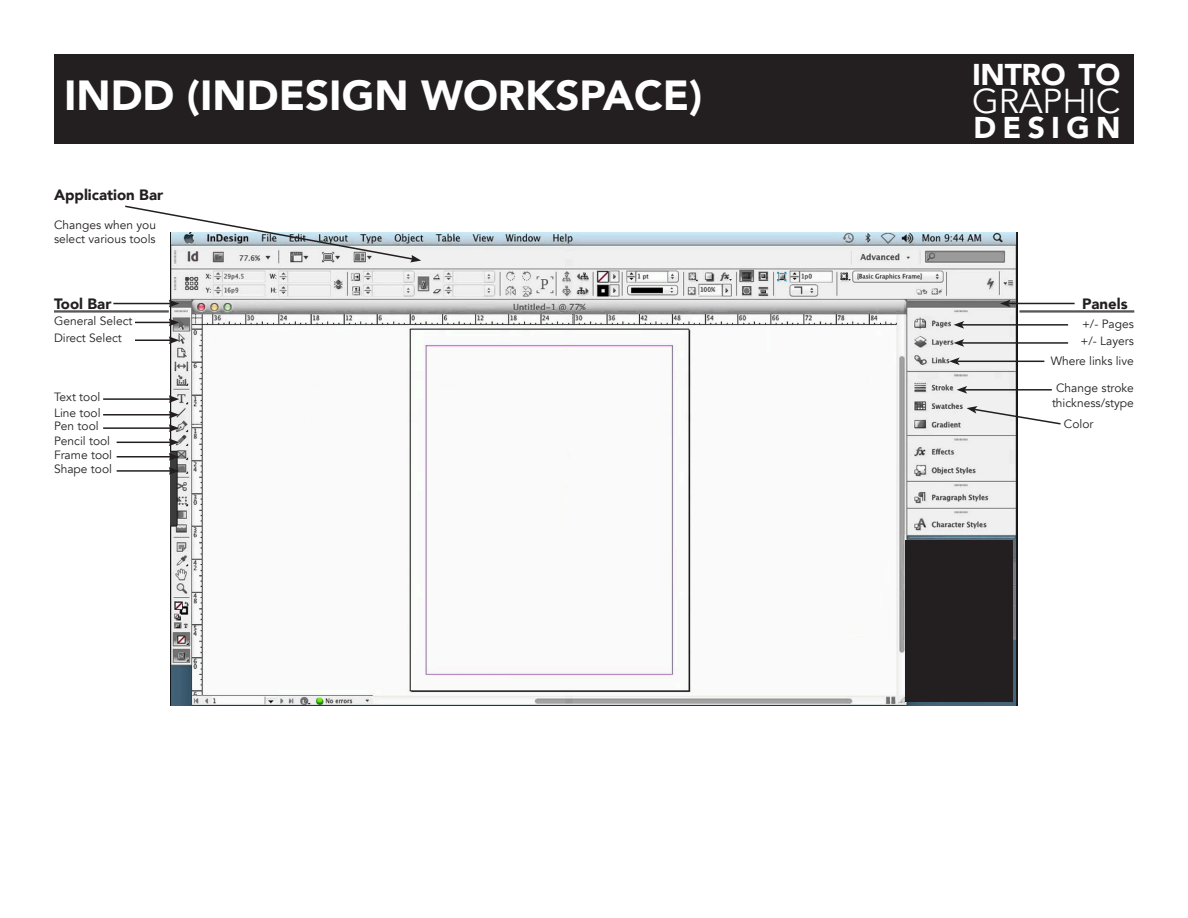
<style>
.page{position:relative;width:1188px;height:918px;background:#fff}
.page>*{position:absolute;margin:0;border:0;box-sizing:border-box;transform-origin:0 0}
.t1{font:900 42px "Avenir";color:#fff}
.t2{font:34.5px "Avenir";letter-spacing:-.005em;color:#fff}
.t3{font:900 30px "Avenir";letter-spacing:.1em;color:#fff}
.t4{font:900 15px "Avenir";color:#231f20}
.t5{font:12px/14.4px "Avenir";color:#231f20;text-align:center}
</style>
<div class="page">
<div style="left:54px;top:54px;width:1080px;height:89px;background:#231f20"></div>
<img style="left:171px;top:233px;width:846px;height:473px">
<div style="left:905px;top:540px;width:108px;height:162px;background:#231f20"></div>
<hr style="left:113px;top:303px;width:58px;height:1px;background:#231f20">
<svg style="left:169px;top:300px;width:10px;height:7px"></svg>
<hr style="left:135px;top:322px;width:36px;height:1px;background:#231f20">
<svg style="left:169px;top:319px;width:10px;height:7px"></svg>
<hr style="left:135px;top:339px;width:36px;height:2px;background:#231f20">
<svg style="left:169px;top:336px;width:10px;height:8px"></svg>
<hr style="left:103px;top:398px;width:68px;height:2px;background:#231f20">
<svg style="left:169px;top:395px;width:10px;height:8px"></svg>
<hr style="left:103px;top:427px;width:68px;height:2px;background:#231f20">
<hr style="left:117px;top:456px;width:54px;height:2px;background:#231f20">
<svg style="left:169px;top:453px;width:10px;height:8px"></svg>
<hr style="left:103px;top:414px;width:68px;height:2px;background:#231f20">
<svg style="left:169px;top:411px;width:10px;height:21px"></svg>
<hr style="left:117px;top:442px;width:54px;height:1px;background:#231f20">
<svg style="left:169px;top:438px;width:10px;height:8px"></svg>
<hr style="left:117px;top:470px;width:54px;height:2px;background:#231f20">
<svg style="left:169px;top:467px;width:10px;height:8px"></svg>
<hr style="left:54px;top:311px;width:115px;height:1px;background:#231f20">
<hr style="left:54px;top:312px;width:115px;height:1px;background:#231f20">
<hr style="left:1020px;top:311px;width:114px;height:1px;background:#231f20">
<hr style="left:1020px;top:312px;width:114px;height:1px;background:#231f20">
<hr style="left:1008px;top:303px;width:67px;height:1px;background:#231f20">
<svg style="left:1000px;top:300px;width:11px;height:7px"></svg>
<hr style="left:962px;top:324px;width:106px;height:2px;background:#231f20">
<svg style="left:954px;top:321px;width:10px;height:8px"></svg>
<hr style="left:962px;top:342px;width:106px;height:2px;background:#231f20">
<svg style="left:954px;top:339px;width:10px;height:8px"></svg>
<hr style="left:957px;top:361px;width:87px;height:1px;background:#231f20">
<svg style="left:949px;top:357px;width:11px;height:8px"></svg>
<hr style="left:965px;top:389px;width:87px;height:2px;background:#231f20">
<svg style="left:957px;top:386px;width:10px;height:8px"></svg>
<svg style="left:967px;top:406px;width:94px;height:20px"></svg>
<svg style="left:125px;top:205px;width:296px;height:57px"></svg>
<p class="t1" style="left:64px;top:60px;width:640px">INDD (INDESIGN WORKSPACE)</p>
<p class="t4" style="left:54px;top:182px;width:111px">Application Bar</p>
<p class="t5" style="left:54px;top:218px;width:104px">Changes when you</p>
<p class="t5" style="left:54px;top:232px;width:103px">select various tools</p>
<p class="t4" style="left:54px;top:291px;width:59px">Tool Bar</p>
<p class="t3" style="left:972px;top:49px;width:150px">INTRO TO</p>
<p class="t3" style="left:974px;top:102px;width:148px">DESIGN</p>
<p class="t2" style="left:972px;top:81px;width:150px">GRAPHIC</p>
<p class="t4" style="left:1082px;top:291px;width:47px">Panels</p>
<p class="t5" style="left:54px;top:314px;width:80px">General Select</p>
<p class="t5" style="left:1082px;top:317px;width:53px">+/- Pages</p>
<p class="t5" style="left:54px;top:331px;width:69px">Direct Select</p>
<p class="t5" style="left:1080px;top:334px;width:55px">+/- Layers</p>
<p class="t5" style="left:1051px;top:354px;width:85px">Where links live</p>
<p class="t5" style="left:54px;top:390px;width:48px">Text tool</p>
<p class="t5" style="left:1052px;top:381px;width:83px">Change stroke thickness/stype</p>
<p class="t5" style="left:54px;top:419px;width:46px">Pen tool</p>
<p class="t5" style="left:54px;top:448px;width:60px">Frame tool</p>
<p class="t5" style="left:54px;top:406px;width:48px">Line tool</p>
<p class="t5" style="left:1064px;top:417px;width:31px">Color</p>
<p class="t5" style="left:54px;top:433px;width:58px">Pencil tool</p>
<p class="t5" style="left:54px;top:462px;width:60px">Shape tool</p>
</div>
